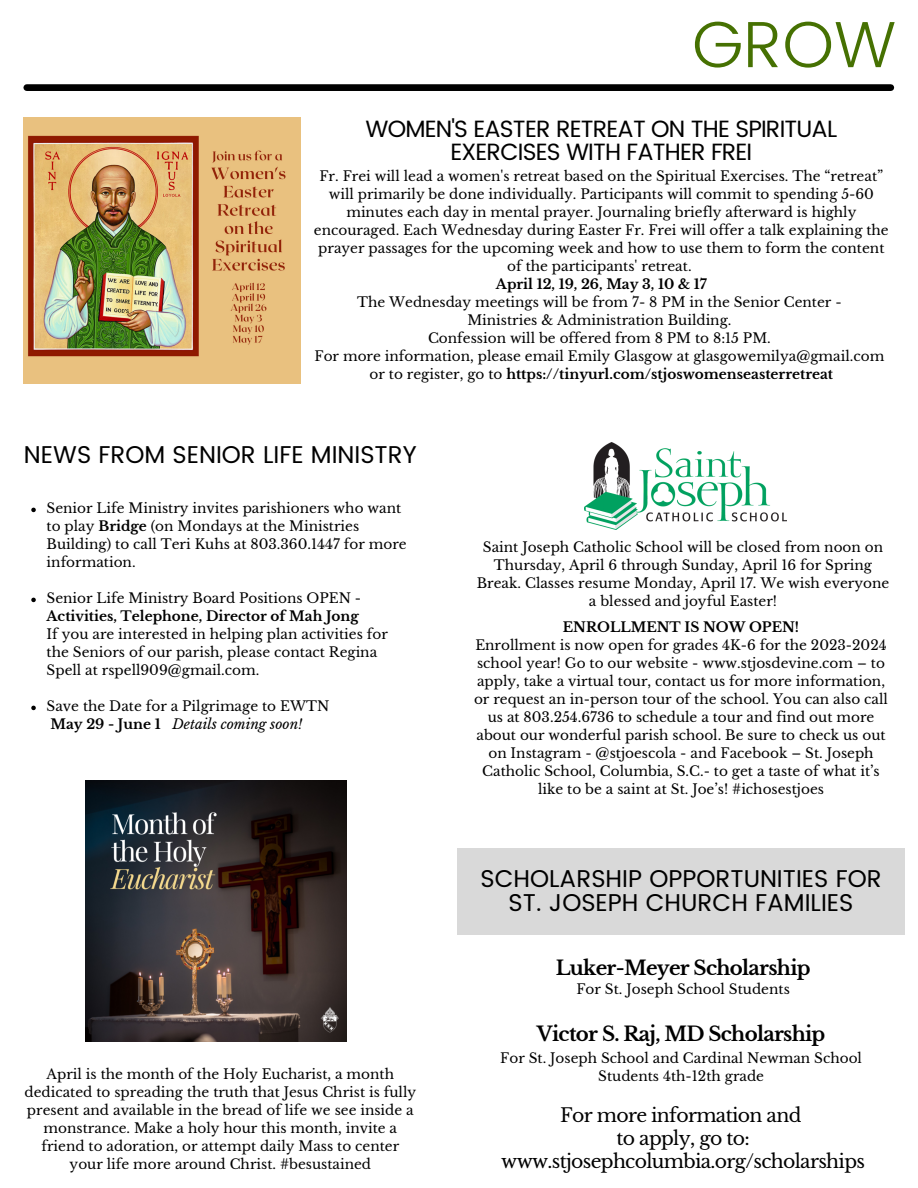
<style>
.page{position:relative;width:918px;height:1188px;background:#fff}
.page>*{position:absolute;margin:0;border:0;box-sizing:border-box;transform-origin:0 0}
.t1{font:300 65.4px "Poppins";color:#467102}
.t2{font:24.3px/23.7px "Poppins";color:#000;text-align:center}
.t3{font:23.55px/23px "Poppins";letter-spacing:-.035em;color:#000;text-align:center}
.t4{font:700 19.8px "Libre Baskerville";letter-spacing:-.035em;color:#000}
.t5{font:18.9px/23px "Libre Baskerville";letter-spacing:-.035em;color:#000;text-align:center}
.t6{font:13.65px/18px "Libre Baskerville";color:#000;text-align:center}
.t7{font:700 13.65px "Libre Baskerville";color:#000}
.s1{font-weight:700}
.s2{font-style:italic}
</style>
<div class="page">
<div style="left:27px;top:84px;width:864px;height:7px;background:#000"></div>
<img style="left:584px;top:443px;width:203px;height:86px">
<img style="left:23px;top:117px;width:277px;height:267px">
<div style="left:458px;top:849px;width:447px;height:86px;background:#d9d9d9"></div>
<img style="left:86px;top:781px;width:261px;height:261px">
<svg style="left:31px;top:508px;width:5px;height:4px"></svg>
<svg style="left:31px;top:598px;width:5px;height:4px"></svg>
<svg style="left:31px;top:706px;width:5px;height:4px"></svg>
<h1 class="t1" style="left:692px;top:6px;width:206px">GROW</h1>
<h3 class="t3" style="left:366px;top:118px;width:473px">WOMEN'S EASTER RETREAT ON THE SPIRITUAL<br>EXERCISES WITH FATHER FREI</h3>
<p class="t6" style="left:314px;top:167px;width:576px">Fr. Frei will lead a women's retreat based on the Spiritual Exercises. The “retreat” will primarily be done individually. Participants will commit to spending 5-60 minutes each day in mental prayer. Journaling briefly afterward is highly encouraged. Each Wednesday during Easter Fr. Frei will offer a talk explaining the prayer passages for the upcoming week and how to use them to form the content of the participants' retreat.</p>
<p class="t7" style="left:496px;top:276px;width:212px">April 12, 19, 26, May 3, 10 &amp; 17</p>
<p class="t6" style="left:315px;top:293px;width:571px">The Wednesday meetings will be from 7- 8 PM in the Senior Center -<br>Ministries &amp; Administration Building.<br>Confession will be offered from 8 PM to 8:15 PM.<br>For more information, please email Emily Glasgow at glasgowemilya@gmail.com or to register, go to <span class="s1">https://tinyurl.com/stjoswomenseasterretreat</span></p>
<h2 class="t2" style="left:24px;top:443px;width:394px">NEWS FROM SENIOR LIFE MINISTRY</h2>
<p class="t6" style="left:47px;top:500px;width:362px;text-align:left">Senior Life Ministry invites parishioners who want to play <span class="s1">Bridge</span> (on Mondays at the Ministries Building) to call Teri Kuhs at 803.360.1447 for more information.</p>
<p class="t6" style="left:47px;top:590px;width:316px">Senior Life Ministry Board Positions OPEN -</p>
<p class="t7" style="left:47px;top:608px;width:314px">Activities, Telephone, Director of Mah Jong</p>
<p class="t6" style="left:47px;top:626px;width:343px;text-align:left">If you are interested in helping plan activities for the Seniors of our parish, please contact Regina<br>Spell at rspell909@gmail.com.</p>
<p class="t6" style="left:47px;top:698px;width:284px;text-align:left">Save the Date for a Pilgrimage to EWTN<br><span class="s1">May 29 - June 1</span> <span class="s2">Details coming soon!</span></p>
<p class="t6" style="left:25px;top:1065px;width:393px">April is the month of the Holy Eucharist, a month dedicated to spreading the truth that Jesus Christ is fully present and available in the bread of life we see inside a monstrance. Make a holy hour this month, invite a friend to adoration, or attempt daily Mass to center your life more around Christ. #besustained</p>
<p class="t6" style="left:477px;top:538px;width:414px">Saint Joseph Catholic School will be closed from noon on Thursday, April 6 through Sunday, April 16 for Spring Break. Classes resume Monday, April 17. We wish everyone a blessed and joyful Easter!</p>
<p class="t7" style="left:563px;top:619px;width:238px">ENROLLMENT IS NOW OPEN!</p>
<p class="t6" style="left:474px;top:636px;width:416px">Enrollment is now open for grades 4K-6 for the 2023-2024 school year! Go to our website - www.stjosdevine.com – to apply, take a virtual tour, contact us for more information, or request an in-person tour of the school. You can also call us at 803.254.6736 to schedule a tour and find out more about our wonderful parish school. Be sure to check us out on Instagram - @stjoescola - and Facebook – St. Joseph Catholic School, Columbia, S.C.- to get a taste of what it’s like to be a saint at St. Joe’s! #ichosestjoes</p>
<h2 class="t2" style="left:480px;top:867px;width:403px">SCHOLARSHIP OPPORTUNITIES FOR<br>ST. JOSEPH CHURCH FAMILIES</h2>
<h3 class="t4" style="left:556px;top:955px;width:256px">Luker-Meyer Scholarship</h3>
<p class="t6" style="left:576px;top:980px;width:215px">For St. Joseph School Students</p>
<h3 class="t4" style="left:537px;top:1022px;width:290px">Victor S. Raj, MD Scholarship</h3>
<p class="t6" style="left:500px;top:1049px;width:363px">For St. Joseph School and Cardinal Newman School<br>Students 4th-12th grade</p>
<h3 class="t5" style="left:501px;top:1104px;width:365px">For more information and<br>to apply, go to: www.stjosephcolumbia.org/scholarships</h3>
</div>
